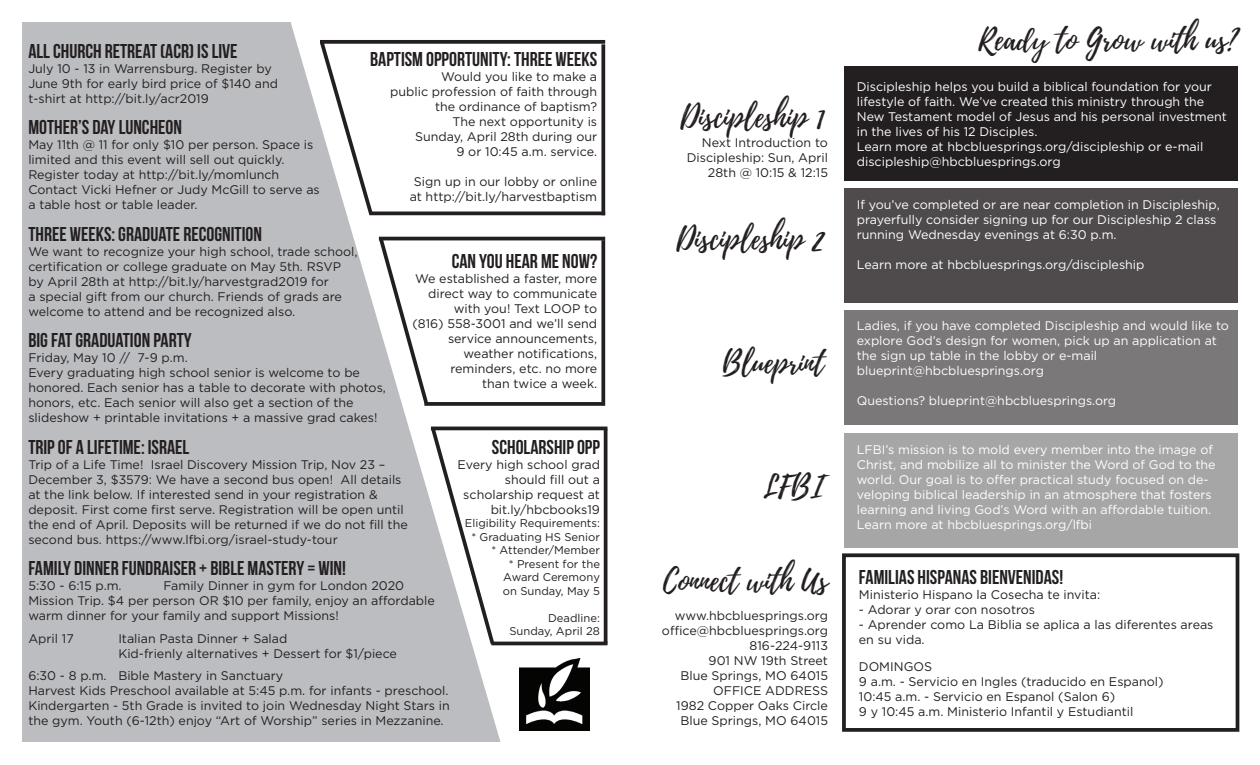
<style>
.page{position:relative;width:1260px;height:765px;background:#fff}
.page>*{position:absolute;margin:0;border:0;box-sizing:border-box;transform-origin:0 0}
.t1{font:30px "Playlist Script";color:#231f20}
.t2{font:700 20px "Bebas Neue";color:#231f20}
.t3{font:12.5px/15px "Gotham";color:#231f20}
.t4{font:12.5px/15px "Gotham";color:#fff}
.t5{font:11.25px/13.5px "Gotham";color:#231f20;text-align:right}
</style>
<div class="page">
<div style="left:22px;top:22px;width:480px;height:720px;background:#bcbdc0"></div>
<svg style="left:291px;top:22px;width:670px;height:720px"></svg>
<svg style="left:376px;top:40px;width:229px;height:4px"></svg>
<hr style="left:370px;top:212px;width:235px;height:3px;background:#231f20">
<svg style="left:601px;top:44px;width:4px;height:168px"></svg>
<svg style="left:317px;top:38px;width:59px;height:181px"></svg>
<hr style="left:379px;top:237px;width:226px;height:3px;background:#231f20">
<svg style="left:431px;top:402px;width:174px;height:4px"></svg>
<svg style="left:601px;top:240px;width:4px;height:162px"></svg>
<svg style="left:376px;top:234px;width:55px;height:174px"></svg>
<hr style="left:431px;top:427px;width:177px;height:3px;background:#231f20">
<hr style="left:491px;top:642px;width:117px;height:3px;background:#231f20">
<svg style="left:604px;top:429px;width:4px;height:214px"></svg>
<svg style="left:428px;top:423px;width:69px;height:225px"></svg>
<img style="left:519px;top:658px;width:70px;height:72px">
<div style="left:844px;top:66px;width:394px;height:115px;background:#231f20"></div>
<div style="left:844px;top:189px;width:394px;height:114px;background:#4f4b4c"></div>
<div style="left:844px;top:310px;width:394px;height:115px;background:#7b7879"></div>
<div style="left:844px;top:433px;width:394px;height:114px;background:#a7a6a6"></div>
<div style="left:842px;top:553px;width:397px;height:179px;border:4px solid #231f20"></div>
<h2 class="t2" style="left:28px;top:40px;width:211px">ALL CHURCH RETREAT (ACR) IS LIVE</h2>
<p class="t3" style="left:28px;top:60px;width:251px">July 10 - 13 in Warrensburg. Register by<br>June 9th for early bird price of $140 and t-shirt at http://bit.ly/acr2019</p>
<h2 class="t2" style="left:28px;top:116px;width:155px">MOTHER’S DAY LUNCHEON</h2>
<p class="t3" style="left:28px;top:137px;width:293px">May 11th @ 11 for only $10 per person. Space is limited and this event will sell out quickly.<br>Register today at http://bit.ly/momlunch Contact Vicki Hefner or Judy McGill to serve as a table host or table leader.</p>
<h2 class="t2" style="left:28px;top:223px;width:235px">THREE WEEKS: GRADUATE RECOGNITION</h2>
<p class="t3" style="left:28px;top:243px;width:331px">We want to recognize your high school, trade school, certification or college graduate on May 5th. RSVP by April 28th at http://bit.ly/harvestgrad2019 for<br>a special gift from our church. Friends of grads are welcome to attend and be recognized also.</p>
<h2 class="t2" style="left:28px;top:329px;width:165px">BIG FAT GRADUATION PARTY</h2>
<p class="t3" style="left:28px;top:350px;width:359px">Friday, May 10 // 7-9 p.m.<br>Every graduating high school senior is welcome to be honored. Each senior has a table to decorate with photos, honors, etc. Each senior will also get a section of the slideshow + printable invitations + a massive grad cakes!</p>
<h2 class="t2" style="left:28px;top:436px;width:163px">TRIP OF A LIFETIME: ISRAEL</h2>
<p class="t3" style="left:28px;top:456px;width:381px">Trip of a Life Time! Israel Discovery Mission Trip, Nov 23 – December 3, $3579: We have a second bus open! All details at the link below. If interested send in your registration &amp; deposit. First come first serve. Registration will be open until the end of April. Deposits will be returned if we do not fill the second bus. https://www.lfbi.org/israel-study-tour</p>
<h2 class="t2" style="left:28px;top:557px;width:319px">FAMILY DINNER FUNDRAISER + BIBLE MASTERY = WIN!</h2>
<p class="t3" style="left:28px;top:578px;width:95px">5:30 - 6:15 p.m.</p>
<h2 class="t2" style="left:370px;top:48px;width:229px">BAPTISM OPPORTUNITY: THREE WEEKS</h2>
<p class="t3" style="left:390px;top:69px;width:209px;text-align:right">Would you like to make a<br>public profession of faith through the ordinance of baptism?<br>The next opportunity is<br>Sunday, April 28th during our<br>9 or 10:45 a.m. service.</p>
<p class="t3" style="left:410px;top:174px;width:189px;text-align:center">Sign up in our lobby or online at http://bit.ly/harvestbaptism</p>
<h2 class="t2" style="left:452px;top:250px;width:147px">CAN YOU HEAR ME NOW?</h2>
<p class="t3" style="left:412px;top:271px;width:186px;text-align:right">We established a faster, more direct way to communicate with you! Text LOOP to<br>(816) 558-3001 and we’ll send service announcements, weather notifications, reminders, etc. no more<br>than twice a week.</p>
<h2 class="t2" style="left:492px;top:436px;width:110px">SCHOLARSHIP OPP</h2>
<p class="t3" style="left:458px;top:457px;width:144px;text-align:right">Every high school grad should fill out a scholarship request at bit.ly/hbcbooks19</p>
<p class="t5" style="left:465px;top:516px;width:137px">Eligibility Requirements: * Graduating HS Senior * Attender/Member<br>* Present for the<br>Award Ceremony<br>on Sunday, May 5</p>
<p class="t5" style="left:509px;top:611px;width:92px">Deadline:<br>Sunday, April 28</p>
<p class="t3" style="left:28px;top:578px;width:408px;text-indent:135px">Family Dinner in gym for London 2020<br>Mission Trip. $4 per person OR $10 per family, enjoy an affordable warm dinner for your family and support Missions!</p>
<p class="t3" style="left:28px;top:630px;width:47px">April 17</p>
<p class="t3" style="left:118px;top:630px;width:280px">Italian Pasta Dinner + Salad<br>Kid-frienly alternatives + Dessert for $1/piece</p>
<p class="t3" style="left:28px;top:668px;width:423px">6:30 - 8 p.m. Bible Mastery in Sanctuary<br>Harvest Kids Preschool available at 5:45 p.m. for infants - preschool.<br>Kindergarten - 5th Grade is invited to join Wednesday Night Stars in the gym. Youth (6-12th) enjoy “Art of Worship” series in Mezzanine.</p>
<h1 class="t1" style="left:680px;top:95px;width:145px">Discipleship 1</h1>
<p class="t3" style="left:687px;top:135px;width:143px;text-align:right">Next Introduction to<br>Discipleship: Sun, April<br>28th @ 10:15 &amp; 12:15</p>
<h1 class="t1" style="left:677px;top:218px;width:149px">Discipleship 2</h1>
<h1 class="t1" style="left:722px;top:342px;width:103px">Blueprint</h1>
<h1 class="t1" style="left:763px;top:465px;width:62px">LFBI</h1>
<h1 class="t1" style="left:663px;top:560px;width:166px">Connect with Us</h1>
<p class="t3" style="left:662px;top:608px;width:168px;text-align:right">www.hbcbluesprings.org office@hbcbluesprings.org<br>816-224-9113<br>901 NW 19th Street<br>Blue Springs, MO 64015<br>OFFICE ADDRESS<br>1982 Copper Oaks Circle<br>Blue Springs, MO 64015</p>
<h1 class="t1" style="left:979px;top:19px;width:260px">Ready to Grow with us?</h1>
<p class="t4" style="left:857px;top:79px;width:372px">Discipleship helps you build a biblical foundation for your lifestyle of faith. We’ve created this ministry through the New Testament model of Jesus and his personal investment in the lives of his 12 Disciples.<br>Learn more at hbcbluesprings.org/discipleship or e-mail discipleship@hbcbluesprings.org</p>
<p class="t4" style="left:857px;top:197px;width:365px">If you’ve completed or are near completion in Discipleship, prayerfully consider signing up for our Discipleship 2 class running Wednesday evenings at 6:30 p.m.</p>
<p class="t4" style="left:857px;top:257px;width:289px">Learn more at hbcbluesprings.org/discipleship</p>
<p class="t4" style="left:857px;top:318px;width:374px">Ladies, if you have completed Discipleship and would like to explore God’s design for women, pick up an application at the sign up table in the lobby or e-mail blueprint@hbcbluesprings.org</p>
<p class="t4" style="left:857px;top:393px;width:261px">Questions? blueprint@hbcbluesprings.org</p>
<p class="t4" style="left:857px;top:442px;width:360px">LFBI’s mission is to mold every member into the image of Christ, and mobilize all to minister the Word of God to the world. Our goal is to offer practical study focused on de&shy;veloping biblical leadership in an atmosphere that fosters learning and living God’s Word with an affordable tuition.<br>Learn more at hbcbluesprings.org/lfbi</p>
<h2 class="t2" style="left:859px;top:566px;width:206px">FAMILIAS HISPANAS BIENVENIDAS!</h2>
<p class="t3" style="left:859px;top:586px;width:243px">Ministerio Hispano la Cosecha te invita:</p>
<p class="t3" style="left:859px;top:601px;width:178px">- Adorar y orar con nosotros</p>
<p class="t3" style="left:859px;top:616px;width:356px">- Aprender como La Biblia se aplica a las diferentes areas en su vida.</p>
<p class="t3" style="left:859px;top:659px;width:306px">DOMINGOS<br>9 a.m. - Servicio en Ingles (traducido en Espanol)<br>10:45 a.m. - Servicio en Espanol (Salon 6)<br>9 y 10:45 a.m. Ministerio Infantil y Estudiantil</p>
</div>
